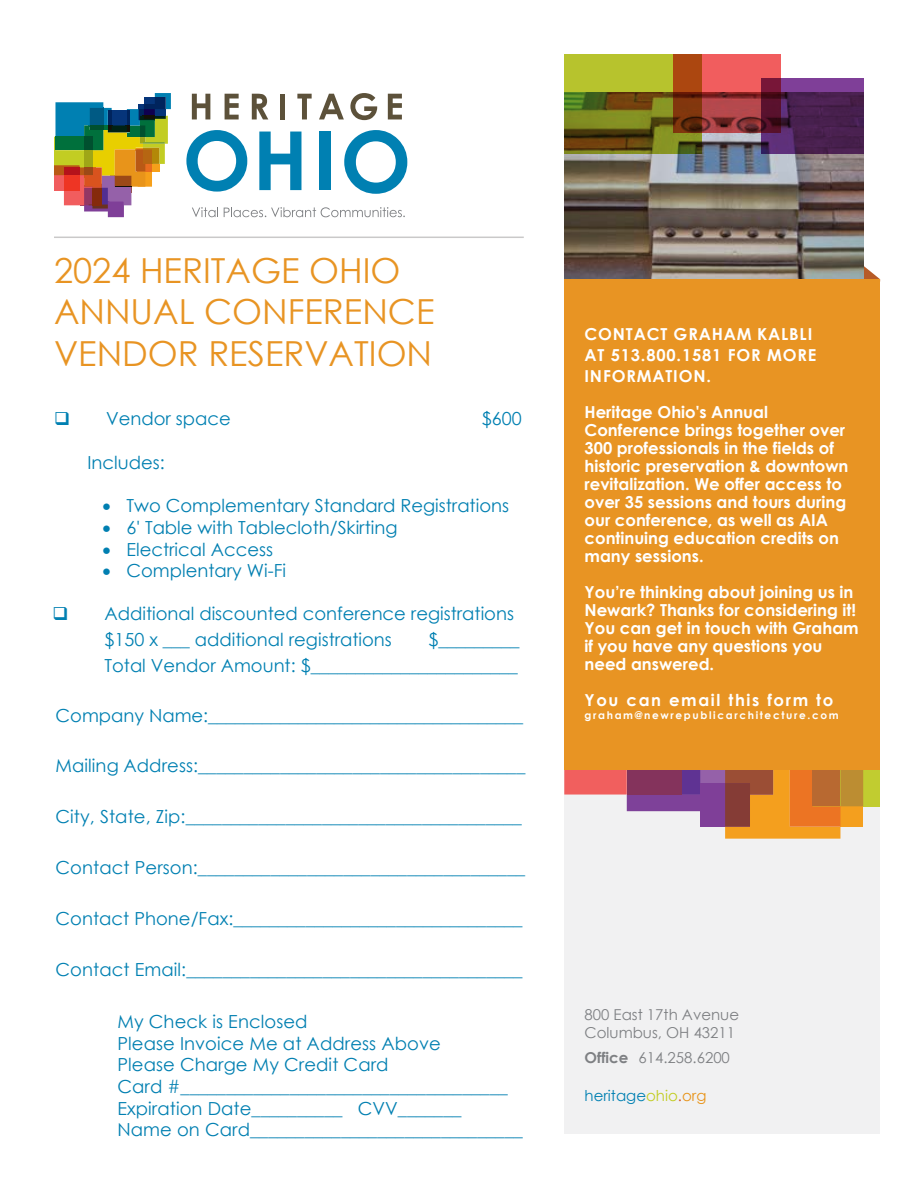
<style>
.page{position:relative;width:918px;height:1188px;background:#fff}
.page>*{position:absolute;margin:0;border:0;box-sizing:border-box;transform-origin:0 0}
.t1{font:34.5px/41.4px "Century Gothic";color:#e89423}
.t2{font:18px/26px "Century Gothic";color:#0080b2}
.t3{font:18px/21.6px "Century Gothic";color:#007fb1}
.t4{font:700 16.5px/18px "Century Gothic";color:#fff}
.t5{font:700 16.5px/21px "Century Gothic";letter-spacing:.05em;color:#fff}
.t6{font:700 16.5px "Century Gothic";letter-spacing:.1em;color:#fff}
.t7{font:15px/18px "Century Gothic";color:#7e8083}
.t8{font:15px "Century Gothic";color:#0080b2}
.t9{font:700 10.5px "Century Gothic";letter-spacing:.155em;color:#fff}
.s1{font-weight:700}
.s2{color:#c2cd23}
.s3{color:#d9531e}
.s4{color:#e8941a}
</style>
<div class="page">
<img style="left:564px;top:132px;width:300px;height:147px">
<div style="left:564px;top:676px;width:316px;height:458px;background:#f1f1f2"></div>
<div style="left:682px;top:714px;width:91px;height:81px;background:#9561a9"></div>
<div style="left:700px;top:783px;width:50px;height:44px;background:#7f3f98"></div>
<div style="left:813px;top:747px;width:67px;height:59px;background:#c1cc30"></div>
<svg style="left:564px;top:770px;width:136px;height:41px"></svg>
<div style="left:627px;top:747px;width:55px;height:48px;background:#84335c"></div>
<div style="left:840px;top:806px;width:23px;height:21px;background:#f49f1e"></div>
<div style="left:840px;top:762px;width:23px;height:44px;background:#bc8d32"></div>
<svg style="left:725px;top:770px;width:115px;height:69px;background:#d47a28"></svg>
<div style="left:813px;top:762px;width:27px;height:44px;background:#b86931"></div>
<svg style="left:564px;top:54px;width:137px;height:99px;background:#85871f"></svg>
<svg style="left:673px;top:54px;width:108px;height:78px;background:#b4453a"></svg>
<svg style="left:762px;top:78px;width:102px;height:75px;background:#542357"></svg>
<svg style="left:192px;top:94px;width:18px;height:25px"></svg>
<svg style="left:225px;top:94px;width:14px;height:25px"></svg>
<svg style="left:252px;top:94px;width:16px;height:25px"></svg>
<div style="left:280px;top:94px;width:5px;height:25px;background:#5c513a"></div>
<svg style="left:297px;top:94px;width:15px;height:25px"></svg>
<svg style="left:319px;top:94px;width:25px;height:25px"></svg>
<svg style="left:350px;top:93px;width:27px;height:27px"></svg>
<svg style="left:388px;top:94px;width:14px;height:25px"></svg>
<svg style="left:259px;top:132px;width:42px;height:58px"></svg>
<div style="left:320px;top:132px;width:11px;height:58px;background:#0080b2"></div>
<svg style="left:344px;top:130px;width:63px;height:64px"></svg>
<svg style="left:186px;top:130px;width:61px;height:62px"></svg>
<svg style="left:192px;top:207px;width:26px;height:10px"></svg>
<svg style="left:54px;top:93px;width:117px;height:124px"></svg>
<svg style="left:224px;top:207px;width:181px;height:10px"></svg>
<svg style="left:864px;top:266px;width:16px;height:13px"></svg>
<div style="left:564px;top:279px;width:316px;height:491px;background:#e89423"></div>
<hr style="left:54px;top:237px;width:470px;height:1px;background:#cac9c9">
<h1 class="t1" style="left:54px;top:249px;width:382px">2024 HERITAGE OHIO<br>ANNUAL CONFERENCE<br>VENDOR RESERVATION</h1>
<p class="t2" style="left:54px;top:405px;width:178px">❑ Vendor space</p>
<p class="t2" style="left:482px;top:405px;width:41px">$600</p>
<p class="t3" style="left:88px;top:452px;width:79px">Includes:</p>
<p class="t3" style="left:103px;top:495px;width:408px">• Two Complementary Standard Registrations</p>
<p class="t3" style="left:103px;top:516px;width:296px">• 6' Table with Tablecloth/Skirting</p>
<p class="t3" style="left:103px;top:538px;width:172px">• Electrical Access</p>
<p class="t3" style="left:103px;top:560px;width:185px">• Complentary Wi-Fi</p>
<p class="t2" style="left:104px;top:600px;width:411px;text-indent:-52px">❑ Additional discounted conference registrations $150 x ___ additional registrations</p>
<p class="t2" style="left:104px;top:626px;width:416px;text-align:right">$_________<br>Total Vendor Amount: $_______________________</p>
<p class="t2" style="left:56px;top:702px;width:469px">Company Name:___________________________________</p>
<p class="t2" style="left:56px;top:753px;width:471px">Mailing Address:____________________________________</p>
<p class="t2" style="left:56px;top:804px;width:468px">City, State, Zip:_____________________________________</p>
<p class="t2" style="left:56px;top:854px;width:471px">Contact Person:____________________________________</p>
<p class="t2" style="left:56px;top:905px;width:468px">Contact Phone/Fax:________________________________</p>
<p class="t2" style="left:56px;top:956px;width:469px">Contact Email:_____________________________________</p>
<p class="t3" style="left:117px;top:1011px;width:407px">My Check is Enclosed<br>Please Invoice Me at Address Above<br>Please Charge My Credit Card<br>Card #____________________________________ Expiration Date__________ CVV_______<br>Name on Card______________________________</p>
<p class="t5" style="left:585px;top:322px;width:233px">CONTACT GRAHAM KALBLI<br>AT 513.800.1581 FOR MORE<br>INFORMATION.</p>
<p class="t4" style="left:585px;top:402px;width:266px">Heritage Ohio's Annual<br>Conference brings together over<br>300 professionals in the fields of historic preservation &amp; downtown revitalization. We offer access to over 35 sessions and tours during our conference, as well as AIA continuing education credits on many sessions.</p>
<p class="t4" style="left:585px;top:582px;width:276px">You’re thinking about joining us in<br>Newark? Thanks for considering it!<br>You can get in touch with Graham if you have any questions you need answered.</p>
<p class="t6" style="left:585px;top:687px;width:250px">You can email this form to</p>
<p class="t9" style="left:585px;top:707px;width:256px">graham@newrepublicarchitecture.com</p>
<p class="t7" style="left:585px;top:1005px;width:156px">800 East 17th Avenue<br>Columbus, OH 43211</p>
<p class="t7" style="left:585px;top:1048px;width:147px"><span class="s1">Office</span> 614.258.6200</p>
<p class="t8" style="left:585px;top:1085px;width:123px">heritage<span class="s2">ohio</span><span class="s3">.</span><span class="s4">org</span></p>
</div>
